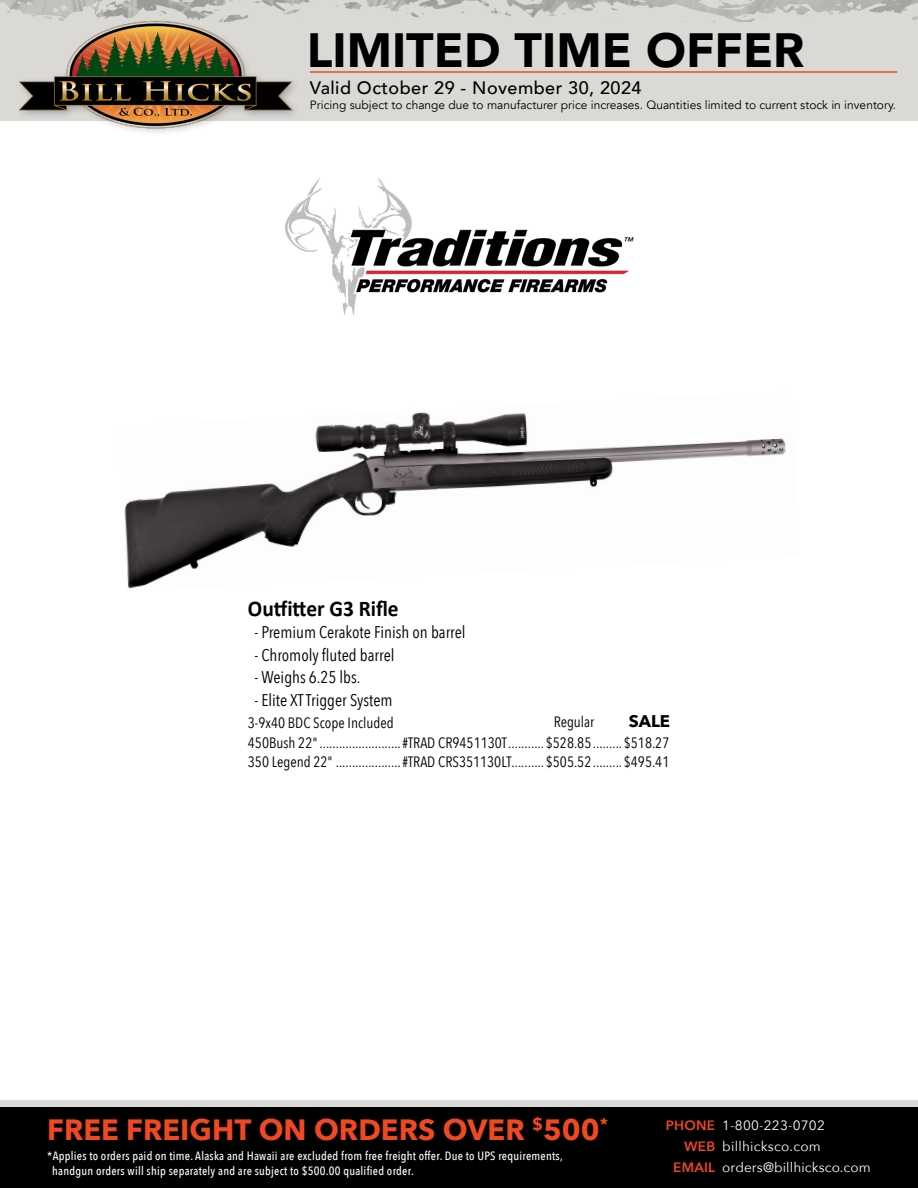
<style>
.page{position:relative;width:918px;height:1188px;background:#fff}
.page>*{position:absolute;margin:0;border:0;box-sizing:border-box;transform-origin:0 0}
.t1{font:900 48px "Avenir";color:#000}
.t2{font:700 29.25px "Avenir Next";color:#ef4823}
.Product_Title{font:700 22.5px "Calibri";color:#000;scale:.95 1}
.t3{font:500 18px "Avenir";letter-spacing:.025em;color:#000}
.Product_Features_-_Next{font:16.8px "Avenir Next Condensed";color:#000}
.Product_Features_-_First{font:16.8px "Avenir Next Condensed";color:#000}
.Regular_SALE{font:700 16.8px "Avenir Next";color:#000}
.Product_Description_-_Next__Sale{font:15px "Avenir Next Condensed";color:#000}
.Product_Description_-_First__Sale{font:15px "Avenir Next Condensed";color:#000}
.Regular_SALE-2{font:15px "Avenir Next Condensed";letter-spacing:-.005em;color:#000}
.t4{font:13.5px "Avenir Next";letter-spacing:.015em;color:#fff}
.t5{font:500 12px/15px "Avenir Next Condensed";letter-spacing:.02em;color:#fff}
.t6{font:12px "Avenir";color:#000}
.s1{font-weight:600;color:#ef4823}
</style>
<div class="page">
<div style="left:0;top:0;width:918px;height:122px;background:#dbd9d6"></div>
<img style="left:0;top:0;width:918px;height:22px">
<div style="left:15px;top:16px;width:286px;height:122px;background:#000;opacity:.25"></div>
<img style="left:19px;top:20px;width:273px;height:108px">
<hr style="left:310px;top:71px;width:587px;height:2px;background:#ef4823">
<div style="left:0;top:1107px;width:918px;height:81px;background:#000"></div>
<div style="left:0;top:1100px;width:918px;height:7px;background:#dbd9d6"></div>
<img style="left:124px;top:412px;width:662px;height:177px">
<img style="left:285px;top:177px;width:349px;height:139px">
<h1 class="t1" style="left:307px;top:9px;width:499px">LIMITED TIME OFFER</h1>
<p class="t3" style="left:310px;top:72px;width:333px">Valid October 29 - November 30, 2024</p>
<p class="t6" style="left:310px;top:98px;width:588px">Pricing subject to change due to manufacturer price increases. Quantities limited to current stock in inventory.</p>
<p class="Product_Title" style="left:248px;top:593px;width:160px">Outfitter G3 Rifle</p>
<p class="Product_Features_-_First" style="left:255px;top:618px;width:213px">- Premium Cerakote Finish on barrel</p>
<p class="Product_Features_-_Next" style="left:255px;top:641px;width:141px">- Chromoly fluted barrel</p>
<p class="Product_Features_-_Next" style="left:255px;top:663px;width:107px">- Weighs 6.25 lbs.</p>
<p class="Product_Features_-_Next" style="left:255px;top:686px;width:139px">- Elite XT Trigger System</p>
<p class="Product_Description_-_First__Sale" style="left:248px;top:710px;width:147px">3-9x40 BDC Scope Included</p>
<p class="Product_Description_-_Next__Sale" style="left:248px;top:730px;width:423px">450Bush 22".........................#TRAD CR9451130T...........$528.85.........$518.27</p>
<p class="Product_Description_-_Next__Sale" style="left:248px;top:749px;width:423px">350 Legend 22" ....................#TRAD CRS351130LT..........$505.52.........$495.41</p>
<p class="Regular_SALE-2" style="left:554px;top:709px;width:42px">Regular</p>
<p class="Regular_SALE" style="left:629px;top:706px;width:43px">SALE</p>
<h2 class="t2" style="left:47px;top:1105px;width:562px">FREE FREIGHT ON ORDERS OVER <sup>$</sup>500<sup>*</sup></h2>
<p class="t5" style="left:52px;top:1148px;width:512px;text-indent:-5px">*Applies to orders paid on time. Alaska and Hawaii are excluded from free freight offer. Due to UPS requirements, handgun orders will ship separately and are subject to $500.00 qualified order.</p>
<p class="t4" style="left:666px;top:1114px;width:161px"><span class="s1">PHONE</span> 1-800-223-0702</p>
<p class="t4" style="left:684px;top:1135px;width:138px"><span class="s1">WEB</span> billhicksco.com</p>
<p class="t4" style="left:673px;top:1156px;width:199px"><span class="s1">EMAIL</span> orders@billhicksco.com</p>
</div>
